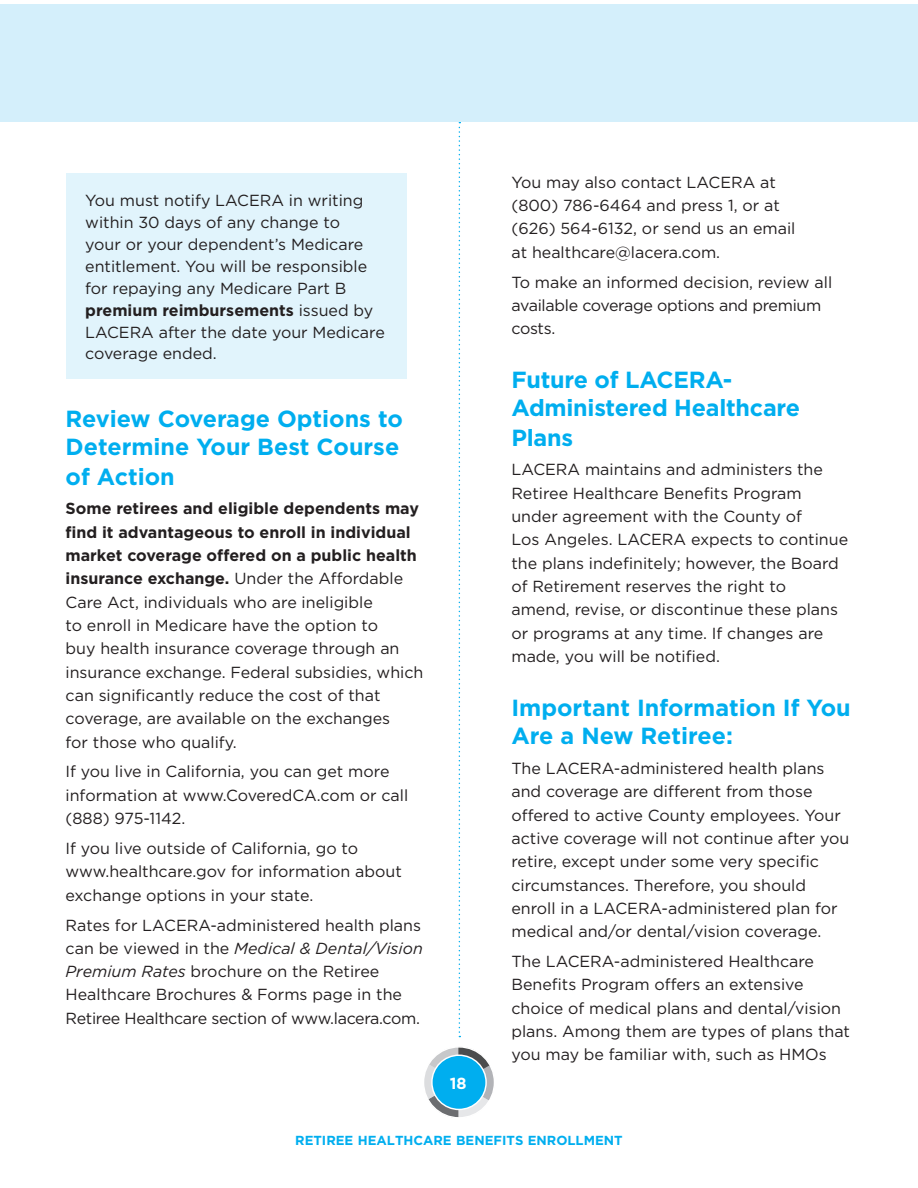
<style>
.page{position:relative;width:918px;height:1188px;background:#fff}
.page>*{position:absolute;margin:0;border:0;box-sizing:border-box;transform-origin:0 0}
.t1{font:700 23.25px/28.5px "Gotham";color:#00aeef}
.t2{font:16.05px/23.2px "Gotham";color:#231f20}
.t3{font:16.05px/23.2px "Gotham";letter-spacing:-.02em;color:#231f20}
.t4{font:700 16.05px "Gotham";color:#fff}
.t5{font:700 13.05px "Gotham";color:#00aeef}
.s1{font-weight:700}
.s2{font-style:italic}
</style>
<div class="page">
<div style="left:0;top:4px;width:918px;height:118px;background:#d4effb"></div>
<svg style="left:459px;top:122px;width:1px;height:915px"></svg>
<svg style="left:425px;top:1048px;width:68px;height:69px"></svg>
<div style="left:423px;top:1046px;width:72px;height:73px;border:1px solid #fff;border-radius:50%"></div>
<div style="left:432px;top:1055px;width:54px;height:54px;background:#00aeef;border-radius:50%"></div>
<div style="left:431px;top:1055px;width:56px;height:55px;border:1px solid #fff;border-radius:50%"></div>
<div style="left:66px;top:173px;width:341px;height:206px;background:#e1f4fc"></div>
<p class="t2" style="left:85px;top:191px;width:301px;line-height:21.9px">You must notify LACERA in writing within 30 days of any change to<br>your or your dependent’s Medicare entitlement. You will be responsible for repaying any Medicare Part B <span class="s1">premium reimbursements</span> issued by<br>LACERA after the date your Medicare coverage ended.</p>
<h1 class="t1" style="left:66px;top:407px;width:339px">Review Coverage Options to<br>Determine Your Best Course of Action</h1>
<p class="t2" style="left:66px;top:498px;width:359px"><span class="s1">Some retirees and eligible dependents may find it advantageous to enroll in individual market coverage offered on a public health insurance exchange.</span> Under the Affordable Care Act, individuals who are ineligible<br>to enroll in Medicare have the option to<br>buy health insurance coverage through an insurance exchange. Federal subsidies, which can significantly reduce the cost of that coverage, are available on the exchanges<br>for those who qualify.</p>
<p class="t2" style="left:66px;top:761px;width:344px">If you live in California, you can get more information at www.CoveredCA.com or call (888) 975-1142.</p>
<p class="t2" style="left:66px;top:838px;width:338px">If you live outside of California, go to www.healthcare.gov for information about exchange options in your state.</p>
<p class="t2" style="left:66px;top:914px;width:359px">Rates for LACERA-administered health plans can be viewed in the <span class="s2">Medical &amp; Dental/Vision Premium Rates</span> brochure on the Retiree Healthcare Brochures &amp; Forms page in the Retiree Healthcare section of www.lacera.com.</p>
<p class="t4" style="left:450px;top:1077px;width:18px">18</p>
<p class="t2" style="left:511px;top:172px;width:286px">You may also contact LACERA at (800) 786-6464 and press 1, or at (626) 564-6132, or send us an email at healthcare@lacera.com.</p>
<p class="t3" style="left:511px;top:271px;width:322px">To make an informed decision, review all available coverage options and premium costs.</p>
<h1 class="t1" style="left:511px;top:368px;width:290px">Future of LACERA-<br>Administered Healthcare<br>Plans</h1>
<p class="t2" style="left:511px;top:459px;width:338px">LACERA maintains and administers the Retiree Healthcare Benefits Program under agreement with the County of<br>Los Angeles. LACERA expects to continue the plans indefinitely; however, the Board of Retirement reserves the right to amend, revise, or discontinue these plans or programs at any time. If changes are made, you will be notified.</p>
<h1 class="t1" style="left:511px;top:695px;width:341px;line-height:28px">Important Information If You<br>Are a New Retiree:</h1>
<p class="t2" style="left:511px;top:758px;width:339px">The LACERA-administered health plans and coverage are different from those offered to active County employees. Your active coverage will not continue after you retire, except under some very specific circumstances. Therefore, you should enroll in a LACERA-administered plan for medical and/or dental/vision coverage.</p>
<p class="t2" style="left:511px;top:951px;width:340px">The LACERA-administered Healthcare Benefits Program offers an extensive choice of medical plans and dental/vision plans. Among them are types of plans that you may be familiar with, such as HMOs</p>
<p class="t5" style="left:295px;top:1135px;width:329px">RETIREE HEALTHCARE BENEFITS ENROLLMENT</p>
</div>
